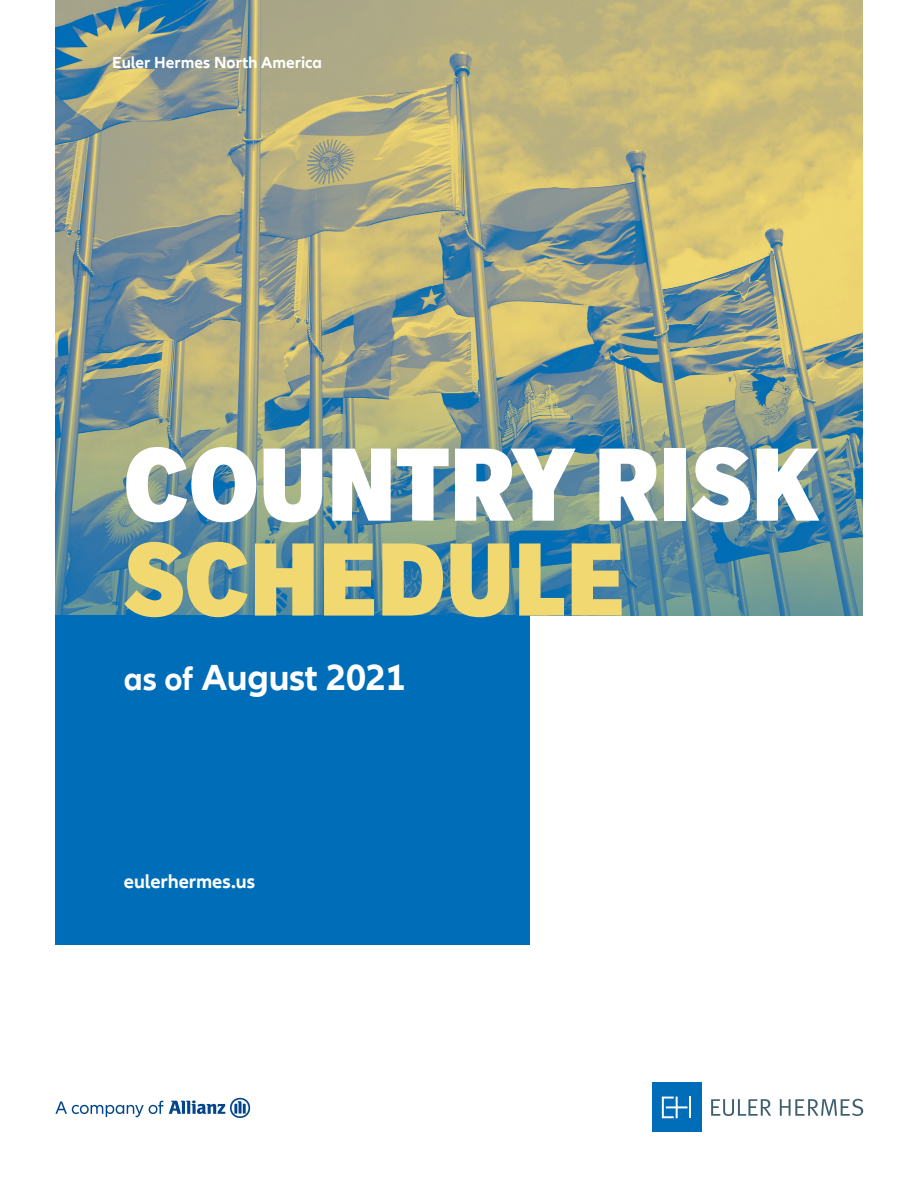
<style>
.page{position:relative;width:918px;height:1188px;background:#fff}
.page>*{position:absolute;margin:0;border:0;box-sizing:border-box;transform-origin:0 0}
.t1{font:900 condensed 101.25px "Applied Sans Pro";color:#fff}
.t2{font:900 condensed 101.25px "Applied Sans Pro";color:#f1d870}
.Intro_13pt{font:700 37.35px "Allianz Neo";letter-spacing:-.005em;color:#fff}
.Intro_13pt-2{font:700 19.5px "Allianz Neo";letter-spacing:-.005em;color:#fff}
.t3{font:700 16.5px "Allianz Neo";color:#fff}
.s1{font-size:33px}
</style>
<div class="page">
<img style="left:55px;top:0;width:808px;height:359px">
<svg style="left:55px;top:359px;width:808px;height:257px;background:#6a9296"></svg>
<div style="left:55px;top:616px;width:474px;height:329px;background:#006db8"></div>
<div style="left:652px;top:1083px;width:49px;height:49px;background:#006db8"></div>
<hr style="left:689px;top:1097px;width:2px;height:21px;background:#fff">
<svg style="left:662px;top:1097px;width:26px;height:21px"></svg>
<svg style="left:711px;top:1099px;width:60px;height:17px"></svg>
<svg style="left:780px;top:1099px;width:83px;height:17px"></svg>
<svg style="left:55px;top:1098px;width:195px;height:20px"></svg>
<p class="t3" style="left:112px;top:53px;width:211px">Euler Hermes North America</p>
<p class="t1" style="left:124px;top:422px;width:697px">COUNTRY RISK</p>
<p class="t2" style="left:124px;top:517px;width:502px">SCHEDULE</p>
<p class="Intro_13pt" style="left:124px;top:656px;width:283px"><span class="s1">as of</span> August 2021</p>
<p class="Intro_13pt-2" style="left:124px;top:870px;width:133px">eulerhermes.us</p>
</div>
